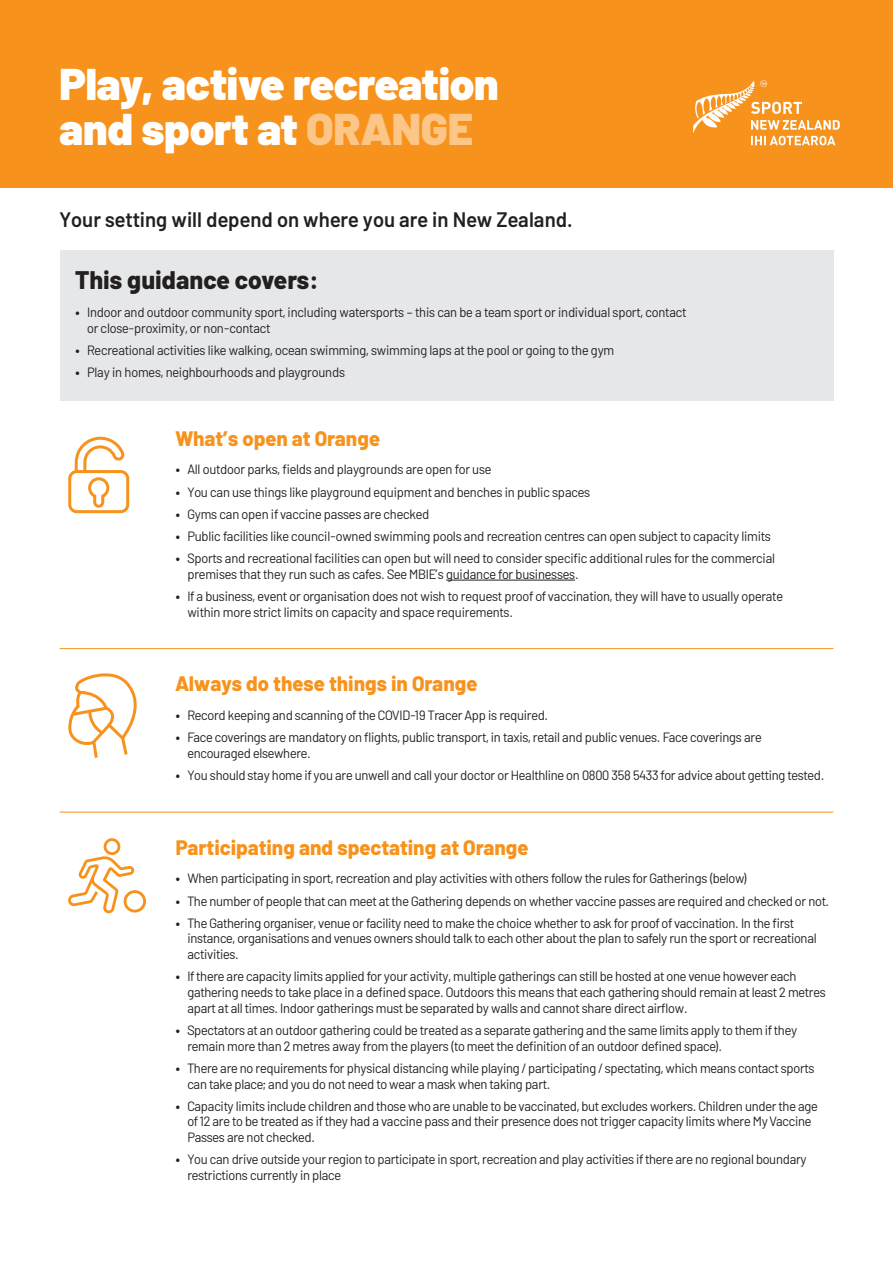
<style>
.page{position:relative;width:893px;height:1263px;background:#fff}
.page>*{position:absolute;margin:0;border:0;box-sizing:border-box;transform-origin:0 0}
.text{font:900 44.25px/44.2px "Barlow";letter-spacing:-.005em;color:#fff}
.bold_red{font:800 25.5px "Barlow";color:#231f20}
.bold_red-2{font:800 21px "Barlow";color:#f7931d}
.Barlow_Text{font:600 21px "Barlow";color:#231f20}
.t1{font:13.5px/15.8px "Barlow";letter-spacing:-.02em;color:#231f20}
.s1{color:#fdc689}
.s2{font-weight:700}
</style>
<div class="page">
<hr style="left:446px;top:580px;width:129px;height:1px;background:#231f20">
<div style="left:0;top:0;width:893px;height:188px;background:#f7931d"></div>
<svg style="left:693px;top:80px;width:147px;height:65px"></svg>
<div style="left:68px;top:470px;width:61px;height:43px;border:3px solid #f7931d;border-radius:7px"></div>
<svg style="left:73px;top:436px;width:53px;height:73px"></svg>
<svg style="left:68px;top:838px;width:67px;height:75px"></svg>
<div style="left:124px;top:890px;width:22px;height:22px;border:3px solid #f7931d;border-radius:50%"></div>
<svg style="left:70px;top:673px;width:67px;height:85px"></svg>
<div style="left:60px;top:250px;width:773px;height:150px;background:#e6e7e9"></div>
<hr style="left:60px;top:648px;width:773px;height:1px;background:#f7931d">
<hr style="left:60px;top:812px;width:773px;height:1px;background:#f7931d">
<p class="text" style="left:60px;top:59px;width:441px">Play, active recreation and sport at <span class="s1">ORANGE</span></p>
<p class="Barlow_Text" style="left:60px;top:204px;width:515px">Your setting will depend on where you are in New Zealand.</p>
<p class="bold_red" style="left:75px;top:261px;width:245px">This guidance covers:</p>
<p class="t1" style="left:87px;top:304px;width:601px;text-indent:-12px"><span class="s2">•</span> Indoor and outdoor community sport, including watersports – this can be a team sport or individual sport, contact or close-proximity, or non-contact</p>
<p class="t1" style="left:75px;top:342px;width:541px"><span class="s2">•</span> Recreational activities like walking, ocean swimming, swimming laps at the pool or going to the gym</p>
<p class="t1" style="left:75px;top:364px;width:271px"><span class="s2">•</span> Play in homes, neighbourhoods and playgrounds</p>
<p class="bold_red-2" style="left:175px;top:423px;width:206px">What’s open at Orange</p>
<p class="t1" style="left:175px;top:461px;width:318px"><span class="s2">•</span> All outdoor parks, fields and playgrounds are open for use</p>
<p class="t1" style="left:175px;top:483px;width:416px"><span class="s2">•</span> You can use things like playground equipment and benches in public spaces</p>
<p class="t1" style="left:175px;top:505px;width:255px"><span class="s2">•</span> Gyms can open if vaccine passes are checked</p>
<p class="t1" style="left:175px;top:527px;width:597px"><span class="s2">•</span> Public facilities like council-owned swimming pools and recreation centres can open subject to capacity limits</p>
<p class="t1" style="left:187px;top:549px;width:589px;text-indent:-12px"><span class="s2">•</span> Sports and recreational facilities can open but will need to consider specific additional rules for the commercial premises that they run such as cafes. See MBIE’s guidance for businesses.</p>
<p class="t1" style="left:187px;top:587px;width:597px;text-indent:-12px"><span class="s2">•</span> If a business, event or organisation does not wish to request proof of vaccination, they will have to usually operate within more strict limits on capacity and space requirements.</p>
<p class="bold_red-2" style="left:175px;top:668px;width:304px">Always do these things in Orange</p>
<p class="t1" style="left:175px;top:706px;width:374px"><span class="s2">•</span> Record keeping and scanning of the COVID-19 Tracer App is required.</p>
<p class="t1" style="left:187px;top:728px;width:576px;text-indent:-12px"><span class="s2">•</span> Face coverings are mandatory on flights, public transport, in taxis, retail and public venues. Face coverings are encouraged elsewhere.</p>
<p class="t1" style="left:175px;top:766px;width:651px"><span class="s2">•</span> You should stay home if you are unwell and call your doctor or Healthline on 0800 358 5433 for advice about getting tested.</p>
<p class="bold_red-2" style="left:175px;top:832px;width:355px">Participating and spectating at Orange</p>
<p class="t1" style="left:175px;top:869px;width:573px"><span class="s2">•</span> When participating in sport, recreation and play activities with others follow the rules for Gatherings (below)</p>
<p class="t1" style="left:175px;top:892px;width:655px"><span class="s2">•</span> The number of people that can meet at the Gathering depends on whether vaccine passes are required and checked or not.</p>
<p class="t1" style="left:187px;top:914px;width:631px;text-indent:-12px"><span class="s2">•</span> The Gathering organiser, venue or facility need to make the choice whether to ask for proof of vaccination. In the first instance, organisations and venues owners should talk to each other about the plan to safely run the sport or recreational activities.</p>
<p class="t1" style="left:187px;top:967px;width:640px;text-indent:-12px"><span class="s2">•</span> If there are capacity limits applied for your activity, multiple gatherings can still be hosted at one venue however each gathering needs to take place in a defined space. Outdoors this means that each gathering should remain at least 2 metres apart at all times. Indoor gatherings must be separated by walls and cannot share direct airflow.</p>
<p class="t1" style="left:187px;top:1021px;width:611px;text-indent:-12px"><span class="s2">•</span> Spectators at an outdoor gathering could be treated as a separate gathering and the same limits apply to them if they remain more than 2 metres away from the players (to meet the definition of an outdoor defined space).</p>
<p class="t1" style="left:187px;top:1059px;width:629px;text-indent:-12px"><span class="s2">•</span> There are no requirements for physical distancing while playing / participating / spectating, which means contact sports can take place; and you do not need to wear a mask when taking part.</p>
<p class="t1" style="left:187px;top:1097px;width:632px;text-indent:-12px"><span class="s2">•</span> Capacity limits include children and those who are unable to be vaccinated, but excludes workers. Children under the age of 12 are to be treated as if they had a vaccine pass and their presence does not trigger capacity limits where My Vaccine<br>Passes are not checked.</p>
<p class="t1" style="left:187px;top:1150px;width:621px;text-indent:-12px"><span class="s2">•</span> You can drive outside your region to participate in sport, recreation and play activities if there are no regional boundary restrictions currently in place</p>
</div>
